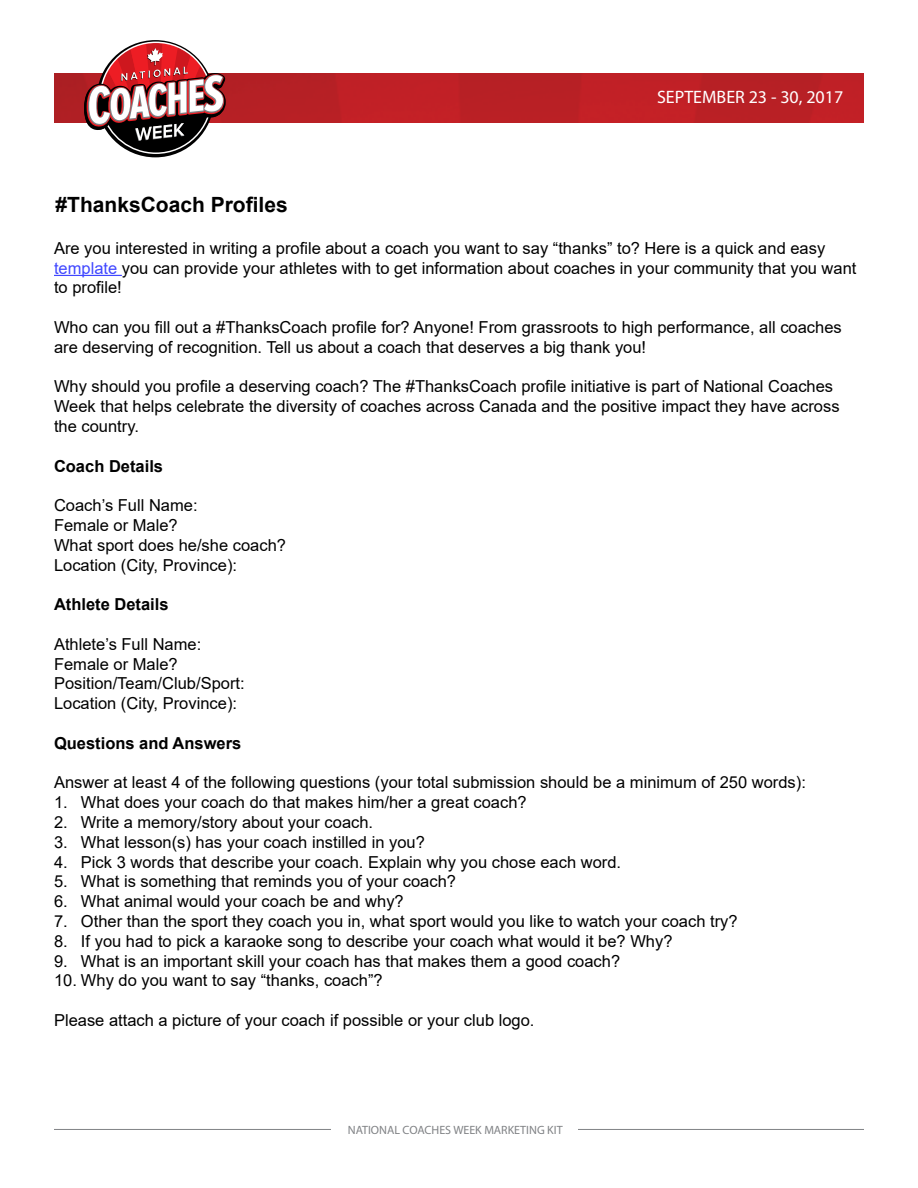
<style>
.page{position:relative;width:918px;height:1188px;background:#fff}
.page>*{position:absolute;margin:0;border:0;box-sizing:border-box;transform-origin:0 0}
.t1{font:700 21px "Arial";color:#000}
.t2{font:18px "Myriad Pro";color:#fff}
.t3{font:16.5px/19.8px "Arial";color:#000}
.t4{font:700 16.5px "Arial";color:#000}
.t5{font:12px "Myriad Pro";color:#808285}
.s1{color:#4047ff}
</style>
<div class="page">
<img style="left:54px;top:73px;width:810px;height:50px">
<svg style="left:84px;top:41px;width:142px;height:114px"></svg>
<hr style="left:54px;top:1129px;width:810px;height:1px;background:#808285">
<div style="left:332px;top:1118px;width:246px;height:24px;background:#fff"></div>
<hr style="left:54px;top:275px;width:68px;height:1px;background:#4047ff">
<p class="t2" style="left:657px;top:86px;width:188px">SEPTEMBER 23 - 30, 2017</p>
<p class="t1" style="left:56px;top:190px;width:234px">#ThanksCoach Profiles</p>
<p class="t3" style="left:54px;top:238px;width:804px">Are you interested in writing a profile about a coach you want to say “thanks” to? Here is a quick and easy <span class="s1">template</span> you can provide your athletes with to get information about coaches in your community that you want to profile!</p>
<p class="t3" style="left:54px;top:317px;width:789px">Who can you fill out a #ThanksCoach profile for? Anyone! From grassroots to high performance, all coaches are deserving of recognition. Tell us about a coach that deserves a big thank you!</p>
<p class="t3" style="left:54px;top:377px;width:787px">Why should you profile a deserving coach? The #ThanksCoach profile initiative is part of National Coaches<br>Week that helps celebrate the diversity of coaches across Canada and the positive impact they have across the country.</p>
<p class="t4" style="left:54px;top:454px;width:111px">Coach Details</p>
<p class="t3" style="left:54px;top:495px;width:234px">Coach’s Full Name:<br>Female or Male?<br>What sport does he/she coach?<br>Location (City, Province):</p>
<p class="t4" style="left:54px;top:593px;width:116px">Athlete Details</p>
<p class="t3" style="left:54px;top:634px;width:192px">Athlete’s Full Name:<br>Female or Male?<br>Position/Team/Club/Sport:<br>Location (City, Province):</p>
<p class="t4" style="left:54px;top:731px;width:189px">Questions and Answers</p>
<p class="t3" style="left:54px;top:773px;width:753px">Answer at least 4 of the following questions (your total submission should be a minimum of 250 words):</p>
<p class="t3" style="left:54px;top:792px;width:474px">1. What does your coach do that makes him/her a great coach?</p>
<p class="t3" style="left:54px;top:812px;width:321px">2. Write a memory/story about your coach.</p>
<p class="t3" style="left:54px;top:832px;width:372px">3. What lesson(s) has your coach instilled in you?</p>
<p class="t3" style="left:54px;top:852px;width:569px">4. Pick 3 words that describe your coach. Explain why you chose each word.</p>
<p class="t3" style="left:54px;top:872px;width:404px">5. What is something that reminds you of your coach?</p>
<p class="t3" style="left:54px;top:891px;width:351px">6. What animal would your coach be and why?</p>
<p class="t3" style="left:54px;top:911px;width:685px">7. Other than the sport they coach you in, what sport would you like to watch your coach try?</p>
<p class="t3" style="left:54px;top:931px;width:620px">8. If you had to pick a karaoke song to describe your coach what would it be? Why?</p>
<p class="t3" style="left:54px;top:951px;width:568px">9. What is an important skill your coach has that makes them a good coach?</p>
<p class="t3" style="left:54px;top:971px;width:330px">10. Why do you want to say “thanks, coach”?</p>
<p class="t3" style="left:54px;top:1010px;width:482px">Please attach a picture of your coach if possible or your club logo.</p>
<p class="t5" style="left:348px;top:1122px;width:216px">NATIONAL COACHES WEEK MARKETING KIT</p>
</div>
